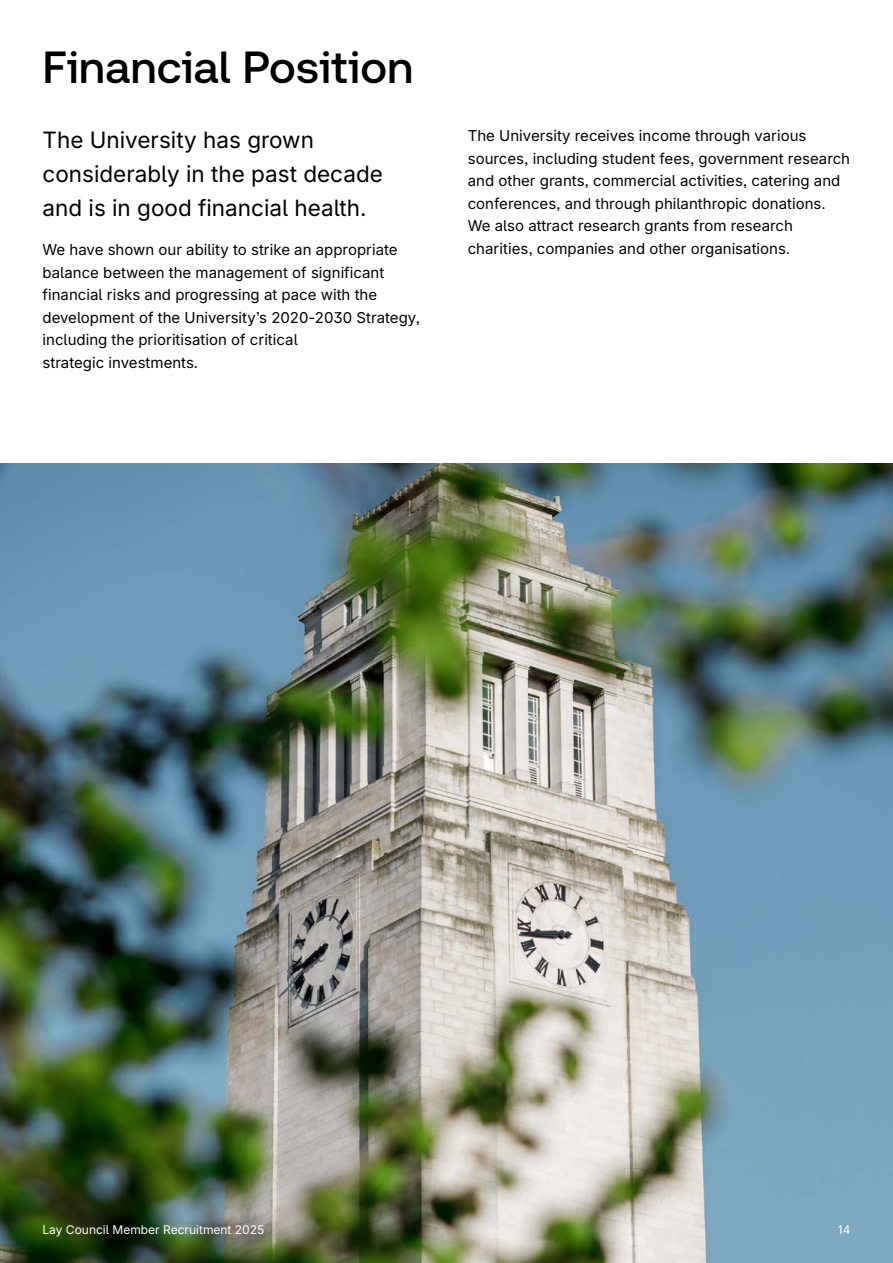
<style>
.page{position:relative;width:893px;height:1263px;background:#fff}
.page>*{position:absolute;margin:0;border:0;box-sizing:border-box;transform-origin:0 0}
.Heading_1__H1{font:700 45px "Uo L Sans";color:#000}
.Intro{font:22.5px/33.8px "Uo L Inter";color:#000}
.Body{font:15px/22.5px "Uo L Inter";color:#000}
.t1{font:12px "Uo L Inter";color:#fff}
</style>
<div class="page">
<img style="left:0;top:463px;width:893px;height:800px">
<h1 class="Heading_1__H1" style="left:43px;top:42px;width:372px">Financial Position</h1>
<p class="Intro" style="left:43px;top:123px;width:342px">The University has grown considerably in the past decade and is in good financial health.</p>
<p class="Body" style="left:43px;top:238px;width:379px">We have shown our ability to strike an appropriate balance between the management of significant financial risks and progressing at pace with the development of the University’s 2020-2030 Strategy, including the prioritisation of critical<br>strategic investments.</p>
<p class="Body" style="left:468px;top:124px;width:384px">The University receives income through various sources, including student fees, government research and other grants, commercial activities, catering and conferences, and through philanthropic donations.<br>We also attract research grants from research charities, companies and other organisations.</p>
<p class="t1" style="left:43px;top:1221px;width:223px">Lay Council Member Recruitment 2025</p>
<p class="t1" style="left:838px;top:1221px;width:14px">14</p>
</div>
